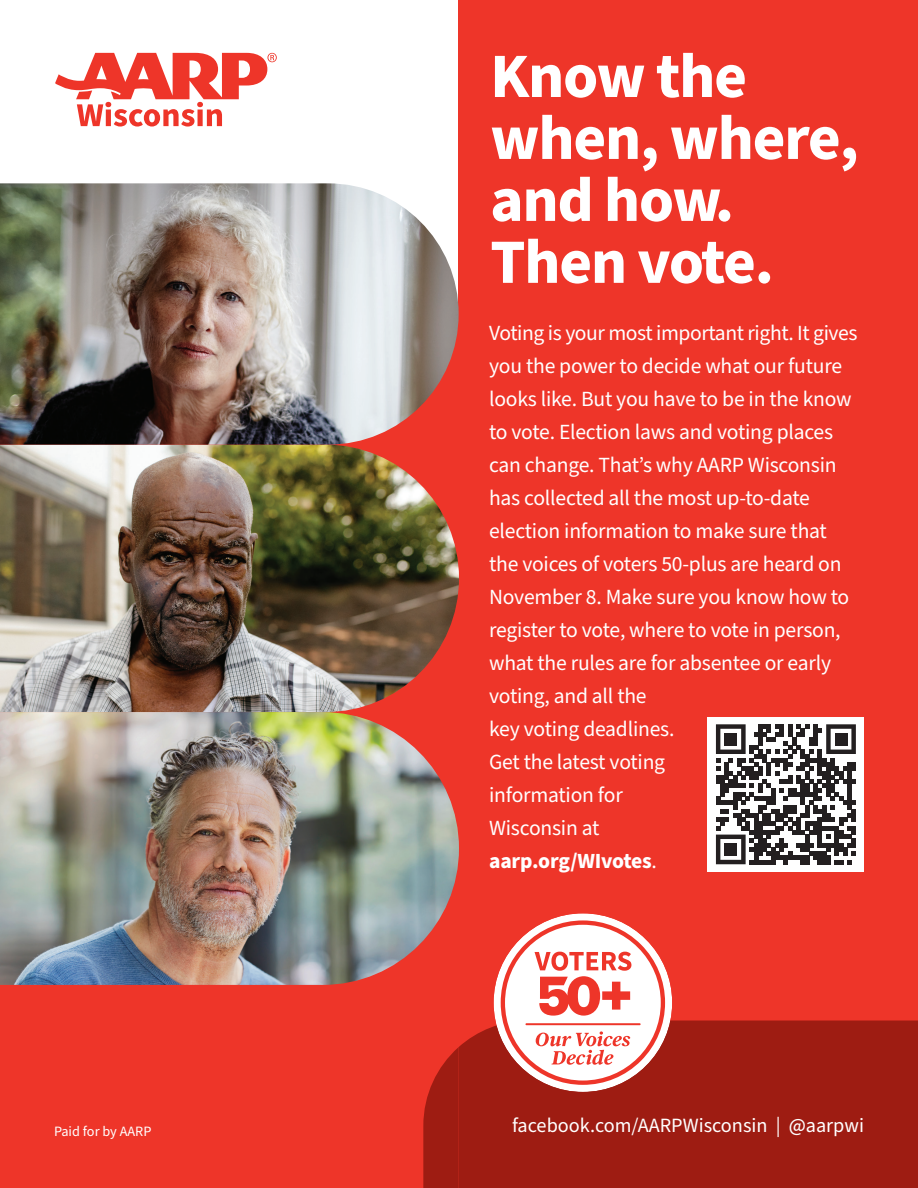
<style>
.page{position:relative;width:918px;height:1188px;background:#fff}
.page>*{position:absolute;margin:0;border:0;box-sizing:border-box;transform-origin:0 0}
.t1{font:700 63.15px/61.9px "Source Sans Pro";letter-spacing:-.02em;color:#fff}
.t2{font:21.6px/33px "Source Sans Pro";letter-spacing:-.01em;color:#fff}
.t3{font:20.25px "Source Sans Pro";color:#fff}
.t4{font:14.25px "Source Sans Pro";color:#fff}
.s1{font-weight:700}
</style>
<div class="page">
<div style="left:0;top:314px;width:918px;height:874px;background:#ee3529"></div>
<div style="left:458px;top:0;width:460px;height:1188px;background:#ee3529"></div>
<img style="left:0;top:183px;width:459px;height:802px">
<svg style="left:423px;top:1048px;width:35px;height:140px;fill:#9e1c12"></svg>
<div style="left:458px;top:1021px;width:460px;height:167px;background:#9e1c12"></div>
<svg style="left:494px;top:913px;width:178px;height:179px"></svg>
<svg style="left:55px;top:53px;width:222px;height:74px"></svg>
<div style="left:707px;top:717px;width:157px;height:154px;background:#fff"></div>
<svg style="left:716px;top:724px;width:140px;height:140px"></svg>
<div style="left:724px;top:733px;width:13px;height:13px;background:#231f20"></div>
<div style="left:835px;top:733px;width:12px;height:13px;background:#231f20"></div>
<div style="left:724px;top:843px;width:13px;height:13px;background:#231f20"></div>
<p class="t4" style="left:54px;top:1122px;width:99px">Paid for by AARP</p>
<p class="t1" style="left:490px;top:47px;width:370px">Know the when, where, and how.<br>Then vote.</p>
<p class="t2" style="left:489px;top:317px;width:370px">Voting is your most important right. It gives you the power to decide what our future looks like. But you have to be in the know to vote. Election laws and voting places can change. That’s why AARP Wisconsin has collected all the most up-to-date election information to make sure that the voices of voters 50-plus are heard on<br>November 8. Make sure you know how to register to vote, where to vote in person, what the rules are for absentee or early voting, and all the<br>key voting deadlines.<br>Get the latest voting<br>information for<br>Wisconsin at<br><span class="s1">aarp.org/WIvotes</span>.</p>
<p class="t3" style="left:512px;top:1112px;width:353px">facebook.com/AARPWisconsin | @aarpwi</p>
</div>
